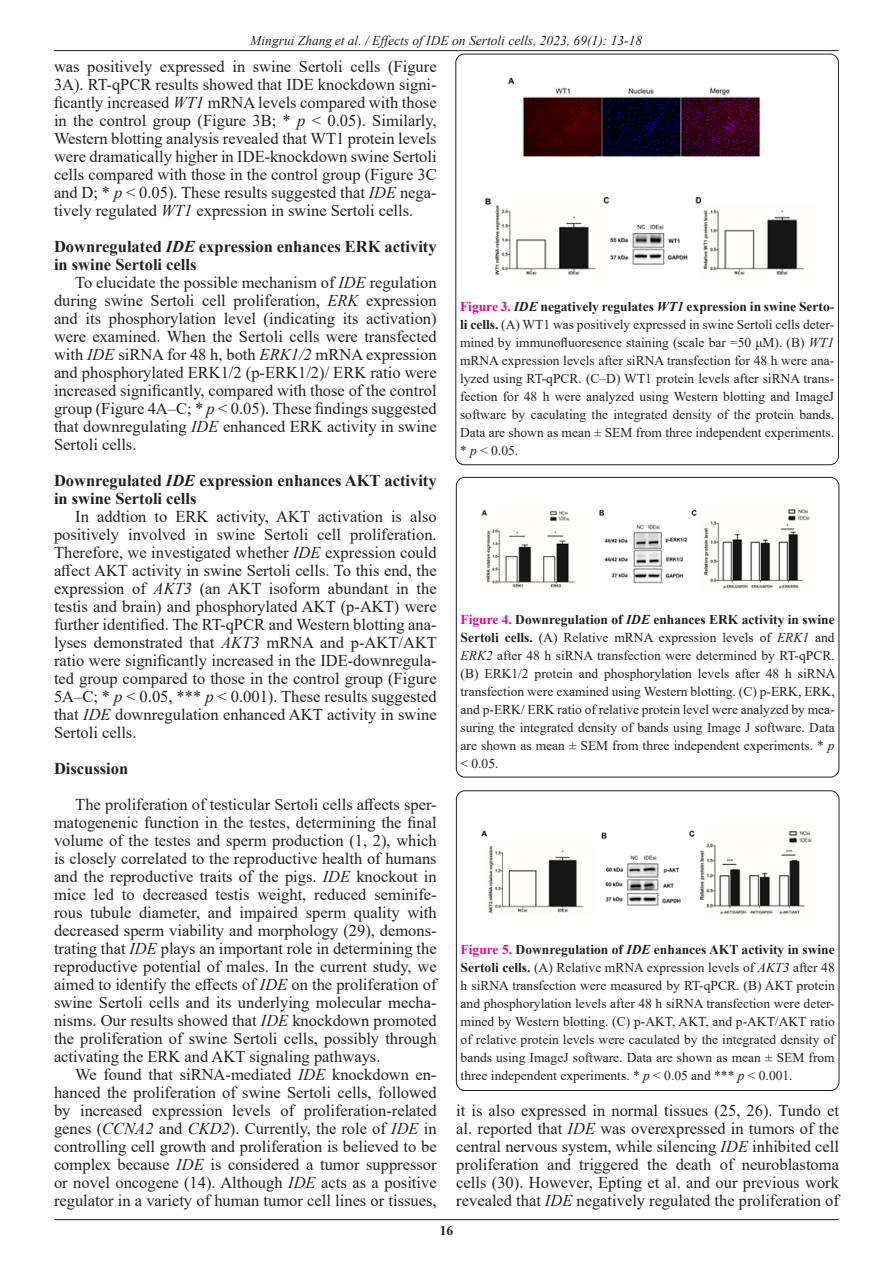
<style>
.page{position:relative;width:893px;height:1263px;background:#fff}
.page>*{position:absolute;margin:0;border:0;box-sizing:border-box;transform-origin:0 0}
.t1{font:16.5px/18px "Times New Roman";color:#231f20;text-align:justify}
.Pa7{font:700 16.5px/18px "Times New Roman";color:#231f20}
.t2{font:13.5px/18px "Times New Roman";color:#231f20;text-align:justify}
.t3{font:italic 13.5px "Times New Roman";color:#231f20}
.t4{font:700 13.5px "Times New Roman";color:#231f20}
.s1{font-style:italic}
.s2{font-weight:700;color:#ed028c}
.s3{font-weight:700;font-style:italic}
.s4{font-weight:700}
</style>
<div class="page">
<hr style="left:54px;top:50px;width:784px;height:1px;background:#231f20">
<hr style="left:54px;top:1219px;width:785px;height:1px;background:#231f20">
<img style="left:485px;top:77px;width:320px;height:199px">
<div style="left:456px;top:477px;width:383px;height:300px;border:1px solid #231f20;border-radius:9px"></div>
<img style="left:481px;top:509px;width:329px;height:80px">
<div style="left:456px;top:791px;width:383px;height:299px;border:1px solid #231f20;border-radius:9px"></div>
<img style="left:481px;top:830px;width:331px;height:85px">
<p class="t3" style="left:250px;top:31px;width:393px">Mingrui Zhang et al. / Effects of IDE on Sertoli cells, 2023, 69(1): 13-18</p>
<p class="t1" style="left:54px;top:57px;width:384px">was positively expressed in swine Sertoli cells (Figure 3A). RT-qPCR results showed that IDE knockdown signi&shy;ficantly increased <span class="s1">WT1</span> mRNA levels compared with those in the control group (Figure 3B; * <span class="s1">p</span> &lt; 0.05). Similarly, Western blotting analysis revealed that WT1 protein levels were dramatically higher in IDE-knockdown swine Sertoli cells compared with those in the control group (Figure 3C and D; * <span class="s1">p</span> &lt; 0.05). These results suggested that <span class="s1">IDE</span> nega&shy;tively regulated <span class="s1">WT1</span> expression in swine Sertoli cells.</p>
<p class="Pa7" style="left:54px;top:237px;width:384px">Downregulated <span class="s1">IDE</span> expression enhances ERK activity in swine Sertoli cells</p>
<p class="t1" style="left:54px;top:273px;width:384px;text-indent:21px">To elucidate the possible mechanism of <span class="s1">IDE</span> regulation during swine Sertoli cell proliferation, <span class="s1">ERK</span> expression and its phosphorylation level (indicating its activation) were examined. When the Sertoli cells were transfected with <span class="s1">IDE</span> siRNA for 48 h, both <span class="s1">ERK1/2</span> mRNA expression and phosphorylated ERK1/2 (p-ERK1/2)/ ERK ratio were increased significantly, compared with those of the control group (Figure 4A–C; * <span class="s1">p</span> &lt; 0.05). These findings suggested that downregulating <span class="s1">IDE</span> enhanced ERK activity in swine Sertoli cells.</p>
<p class="Pa7" style="left:54px;top:471px;width:384px">Downregulated <span class="s1">IDE</span> expression enhances AKT activity in swine Sertoli cells</p>
<p class="t1" style="left:54px;top:507px;width:384px;text-indent:21px">In addtion to ERK activity, AKT activation is also positively involved in swine Sertoli cell proliferation.<br>Therefore, we investigated whether <span class="s1">IDE</span> expression could affect AKT activity in swine Sertoli cells. To this end, the expression of <span class="s1">AKT3</span> (an AKT isoform abundant in the testis and brain) and phosphorylated AKT (p-AKT) were further identified. The RT-qPCR and Western blotting ana&shy;lyses demonstrated that <span class="s1">AKT3</span> mRNA and p-AKT/AKT ratio were significantly increased in the IDE-downregula&shy;ted group compared to those in the control group (Figure 5A–C; * <span class="s1">p</span> &lt; 0.05, *** <span class="s1">p</span> &lt; 0.001). These results suggested that <span class="s1">IDE</span> downregulation enhanced AKT activity in swine Sertoli cells.</p>
<p class="Pa7" style="left:54px;top:759px;width:76px">Discussion</p>
<p class="t1" style="left:54px;top:795px;width:384px;text-indent:21px">The proliferation of testicular Sertoli cells affects sper&shy;matogenenic function in the testes, determining the final volume of the testes and sperm production (1, 2), which is closely correlated to the reproductive health of humans and the reproductive traits of the pigs. <span class="s1">IDE</span> knockout in mice led to decreased testis weight, reduced seminife&shy;rous tubule diameter, and impaired sperm quality with decreased sperm viability and morphology (29), demons&shy;trating that <span class="s1">IDE</span> plays an important role in determining the reproductive potential of males. In the current study, we aimed to identify the effects of <span class="s1">IDE</span> on the proliferation of swine Sertoli cells and its underlying molecular mecha&shy;nisms. Our results showed that <span class="s1">IDE</span> knockdown promoted the proliferation of swine Sertoli cells, possibly through activating the ERK and AKT signaling pathways.</p>
<p class="t1" style="left:54px;top:1065px;width:384px;text-indent:21px">We found that siRNA-mediated <span class="s1">IDE</span> knockdown en&shy;hanced the proliferation of swine Sertoli cells, followed by increased expression levels of proliferation-related genes (<span class="s1">CCNA2</span> and <span class="s1">CKD2</span>). Currently, the role of <span class="s1">IDE</span> in controlling cell growth and proliferation is believed to be complex because <span class="s1">IDE</span> is considered a tumor suppressor or novel oncogene (14). Although <span class="s1">IDE</span> acts as a positive regulator in a variety of human tumor cell lines or tissues,</p>
<p class="t2" style="left:460px;top:297px;width:376px"><span class="s2">Figure 3.</span> <span class="s3">IDE</span> <span class="s4">negatively regulates</span> <span class="s3">WT1</span> <span class="s4">expression in swine Serto&shy;li cells.</span> (A) WT1 was positively expressed in swine Sertoli cells deter&shy;mined by immunofluoresence staining (scale bar =50 μM). (B) <span class="s1">WT1 </span>mRNA expression levels after siRNA transfection for 48 h were ana&shy;lyzed using RT-qPCR. (C–D) WT1 protein levels after siRNA trans&shy;fection for 48 h were analyzed using Western blotting and ImageJ software by caculating the integrated density of the protein bands.<br>Data are shown as mean ± SEM from three independent experiments. * <span class="s1">p</span> &lt; 0.05.</p>
<p class="t2" style="left:460px;top:610px;width:376px"><span class="s2">Figure 4.</span> <span class="s4">Downregulation of</span> <span class="s3">IDE</span> <span class="s4">enhances ERK activity in swine Sertoli cells.</span> (A) Relative mRNA expression levels of <span class="s1">ERK1</span> and <span class="s1">ERK2</span> after 48 h siRNA transfection were determined by RT-qPCR. (B) ERK1/2 protein and phosphorylation levels after 48 h siRNA transfection were examined using Western blotting. (C) p-ERK, ERK, and p-ERK/ ERK ratio of relative protein level were analyzed by mea&shy;suring the integrated density of bands using Image J software. Data are shown as mean ± SEM from three independent experiments. * <span class="s1">p </span>&lt; 0.05.</p>
<p class="t2" style="left:461px;top:940px;width:376px"><span class="s2">Figure 5.</span> <span class="s4">Downregulation of</span> <span class="s3">IDE</span> <span class="s4">enhances AKT activity in swine Sertoli cells.</span> (A) Relative mRNA expression levels of <span class="s1">AKT3</span> after 48 h siRNA transfection were measured by RT-qPCR. (B) AKT protein and phosphorylation levels after 48 h siRNA transfection were deter&shy;mined by Western blotting. (C) p-AKT, AKT, and p-AKT/AKT ratio of relative protein levels were caculated by the integrated density of bands using ImageJ software. Data are shown as mean ± SEM from three independent experiments. * <span class="s1">p</span> &lt; 0.05 and *** <span class="s1">p</span> &lt; 0.001.</p>
<p class="t1" style="left:456px;top:1101px;width:384px">it is also expressed in normal tissues (25, 26). Tundo et al. reported that <span class="s1">IDE</span> was overexpressed in tumors of the central nervous system, while silencing <span class="s1">IDE</span> inhibited cell proliferation and triggered the death of neuroblastoma cells (30). However, Epting et al. and our previous work revealed that <span class="s1">IDE</span> negatively regulated the proliferation of</p>
<p class="t4" style="left:440px;top:1220px;width:15px">16</p>
</div>
